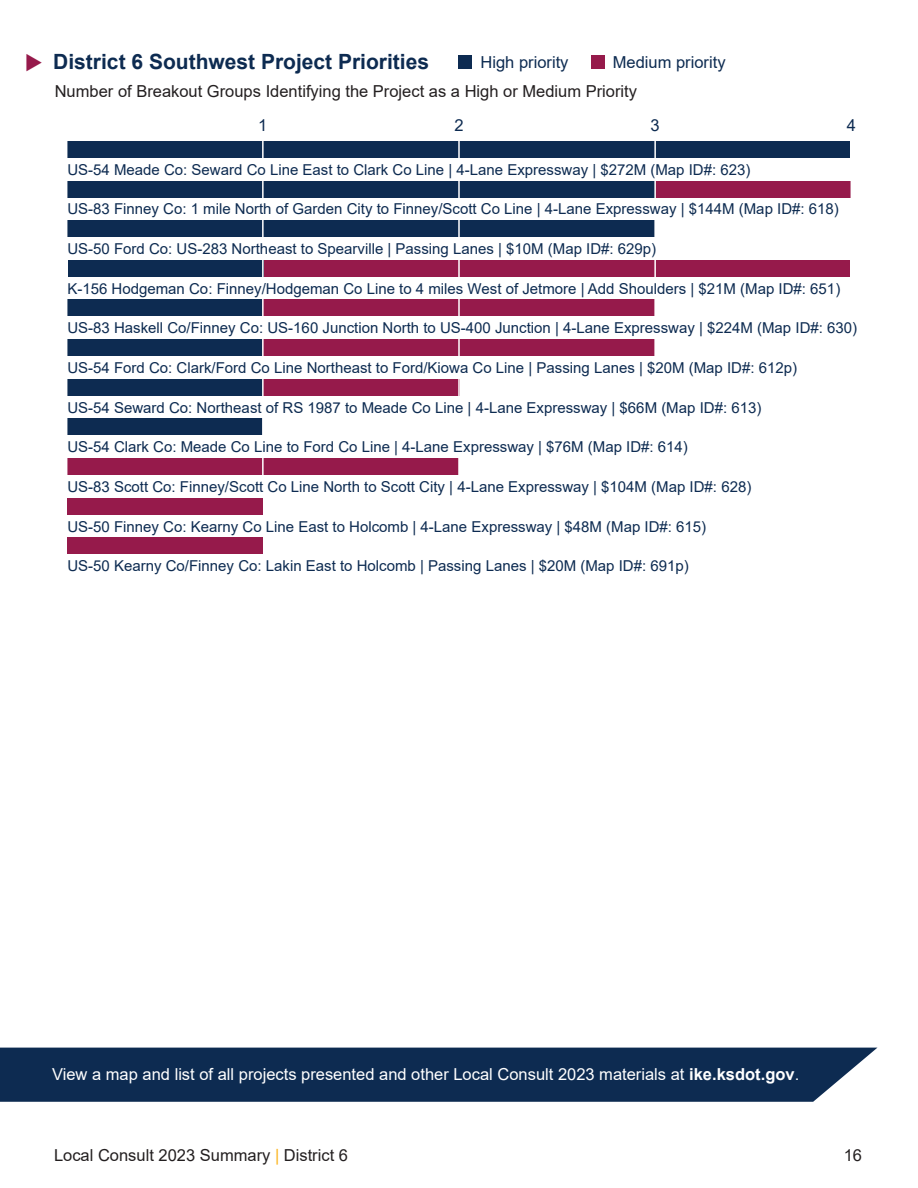
<style>
.page{position:relative;width:918px;height:1188px;background:#fff}
.page>*{position:absolute;margin:0;border:0;box-sizing:border-box;transform-origin:0 0}
.Heading{font:700 21px "Arial";color:#0d2b51}
.t1{font:16.5px "Arial";color:#231f20}
.Heading-2{font:16.5px "Arial";color:#fff}
.t2{font:16.5px "Arial";color:#0d2b51}
.t3{font:15px "Arial";color:#0d2b51}
.s1{font-weight:700}
.s2{color:#fbb31b}
</style>
<div class="page">
<div style="left:263px;top:260px;width:587px;height:17px;background:#961a4b"></div>
<div style="left:68px;top:260px;width:196px;height:17px;background:#0d2b51"></div>
<div style="left:67px;top:537px;width:196px;height:17px;background:#961a4b"></div>
<div style="left:67px;top:498px;width:196px;height:17px;background:#961a4b"></div>
<div style="left:67px;top:458px;width:392px;height:17px;background:#961a4b"></div>
<div style="left:67px;top:419px;width:196px;height:16px;background:#0d2b51"></div>
<div style="left:67px;top:220px;width:588px;height:17px;background:#0d2b51"></div>
<div style="left:67px;top:379px;width:196px;height:17px;background:#0d2b51"></div>
<div style="left:67px;top:181px;width:588px;height:16px;background:#0d2b51"></div>
<div style="left:67px;top:339px;width:196px;height:17px;background:#0d2b51"></div>
<div style="left:67px;top:141px;width:783px;height:17px;background:#0d2b51"></div>
<div style="left:67px;top:300px;width:196px;height:16px;background:#0d2b51"></div>
<div style="left:655px;top:181px;width:195px;height:16px;background:#961a4b"></div>
<div style="left:263px;top:300px;width:392px;height:16px;background:#961a4b"></div>
<div style="left:263px;top:339px;width:392px;height:17px;background:#961a4b"></div>
<div style="left:263px;top:379px;width:196px;height:17px;background:#961a4b"></div>
<hr style="left:458px;top:135px;width:2px;height:341px;background:#fff">
<hr style="left:654px;top:135px;width:2px;height:341px;background:#fff">
<hr style="left:262px;top:135px;width:2px;height:341px;background:#fff">
<div style="left:591px;top:55px;width:14px;height:14px;background:#961a4b"></div>
<div style="left:459px;top:55px;width:13px;height:14px;background:#0d2b51"></div>
<div style="left:0;top:1048px;width:877px;height:54px;background:#0d2b51"></div>
<p class="Heading" style="left:53px;top:47px;width:377px">District 6 Southwest Project Priorities</p>
<p class="t2" style="left:481px;top:51px;width:90px">High priority</p>
<p class="t2" style="left:613px;top:51px;width:114px">Medium priority</p>
<p class="t1" style="left:55px;top:80px;width:584px">Number of Breakout Groups Identifying the Project as a High or Medium Priority</p>
<p class="t2" style="left:258px;top:114px;width:11px">1</p>
<p class="t2" style="left:454px;top:114px;width:11px">2</p>
<p class="t2" style="left:651px;top:114px;width:11px">3</p>
<p class="t2" style="left:847px;top:114px;width:11px">4</p>
<p class="t3" style="left:67px;top:159px;width:685px">US-54 Meade Co: Seward Co Line East to Clark Co Line | 4-Lane Expressway | $272M (Map ID#: 623)</p>
<p class="t3" style="left:67px;top:199px;width:773px">US-83 Finney Co: 1 mile North of Garden City to Finney/Scott Co Line | 4-Lane Expressway | $144M (Map ID#: 618)</p>
<p class="t3" style="left:67px;top:238px;width:590px">US-50 Ford Co: US-283 Northeast to Spearville | Passing Lanes | $10M (Map ID#: 629p)</p>
<p class="t3" style="left:67px;top:278px;width:774px">K-156 Hodgeman Co: Finney/Hodgeman Co Line to 4 miles West of Jetmore | Add Shoulders | $21M (Map ID#: 651)</p>
<p class="t3" style="left:67px;top:318px;width:791px">US-83 Haskell Co/Finney Co: US-160 Junction North to US-400 Junction | 4-Lane Expressway | $224M (Map ID#: 630)</p>
<p class="t3" style="left:67px;top:357px;width:731px">US-54 Ford Co: Clark/Ford Co Line Northeast to Ford/Kiowa Co Line | Passing Lanes | $20M (Map ID#: 612p)</p>
<p class="t3" style="left:67px;top:397px;width:695px">US-54 Seward Co: Northeast of RS 1987 to Meade Co Line | 4-Lane Expressway | $66M (Map ID#: 613)</p>
<p class="t3" style="left:67px;top:437px;width:622px">US-54 Clark Co: Meade Co Line to Ford Co Line | 4-Lane Expressway | $76M (Map ID#: 614)</p>
<p class="t3" style="left:67px;top:476px;width:685px">US-83 Scott Co: Finney/Scott Co Line North to Scott City | 4-Lane Expressway | $104M (Map ID#: 628)</p>
<p class="t3" style="left:67px;top:516px;width:640px">US-50 Finney Co: Kearny Co Line East to Holcomb | 4-Lane Expressway | $48M (Map ID#: 615)</p>
<p class="t3" style="left:67px;top:555px;width:623px">US-50 Kearny Co/Finney Co: Lakin East to Holcomb | Passing Lanes | $20M (Map ID#: 691p)</p>
<p class="Heading-2" style="left:52px;top:1063px;width:749px">View a map and list of all projects presented and other Local Consult 2023 materials at <span class="s1">ike.ksdot.gov</span>.</p>
<p class="t1" style="left:54px;top:1144px;width:296px">Local Consult 2023 Summary <span class="s2">|</span> District 6</p>
<p class="t1" style="left:844px;top:1144px;width:20px">16</p>
</div>
